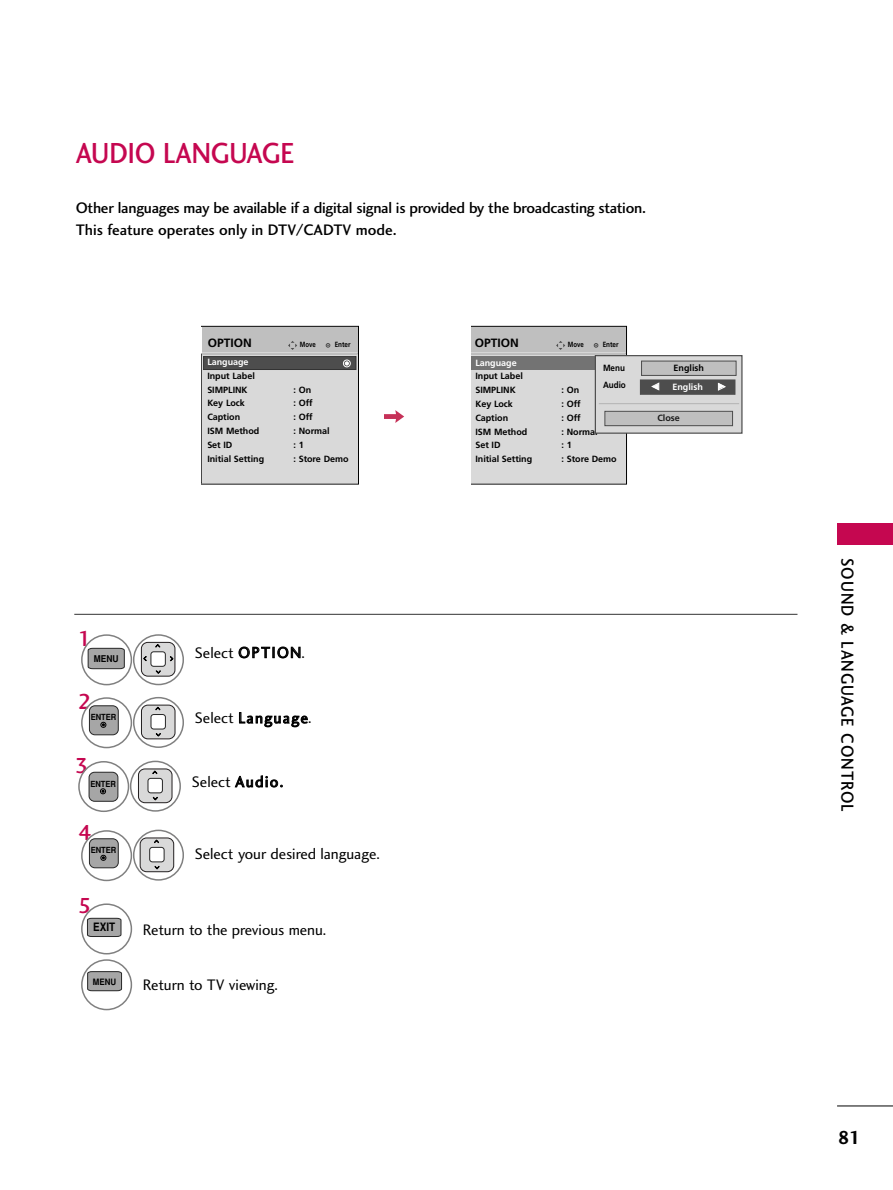
<style>
.page{position:relative;width:893px;height:1190px;background:#fff}
.page>*{position:absolute;margin:0;border:0;box-sizing:border-box;transform-origin:0 0}
.t1{font:30px "Charlotte Sans Medium Plain";color:#c50750;scale:.9 1}
.t2{font:22.5px "Charlotte Sans Medium Plain";color:#c50750}
.t3{font:19.5px "Charlotte Sans Bold Plain";color:#000}
.t4{font:18px "Charlotte Sans Medium Plain";letter-spacing:.06em;color:#000;scale:.9 1}
.t5{font:15.75px/22.5px "Charlotte Sans Medium Plain";letter-spacing:-.02em;color:#000}
.t6{font:15.75px "Charlotte Sans Book Plain";letter-spacing:-.005em;color:#000}
.t7{font:15.75px "Charlotte Sans Book Plain";letter-spacing:.09em;color:#000}
.t8{font:15.75px "Charlotte Sans Book Plain";letter-spacing:.045em;color:#000}
.t9{font:700 12px "Frutiger";color:#000}
.t10{font:700 11.55px "Helvetica";color:#000;scale:.85 1}
.t11{font:700 9.3px "Helvetica";color:#000;scale:.9 1}
.t12{font:700 9px/13.8px "Frutiger";letter-spacing:-.005em;color:#000}
.t13{font:700 9px "Frutiger";letter-spacing:-.005em;color:#fff}
.t14{font:700 9px "Frutiger";letter-spacing:-.005em;color:#000;scale:.9 1}
.t15{font:700 9px "Frutiger";color:#1a1a1a}
.t16{font:700 8.7px "Helvetica";color:#000;scale:.9 1}
.t17{font:700 8.4px "Helvetica";color:#000;scale:.9 1}
.t18{font:700 7.5px "Frutiger";color:#000;scale:.85 1}
.t19{font:700 7.5px "Frutiger";color:#000;scale:.8 1}
.t20{font:7.5px "FZDING33";color:#fff}
</style>
<div class="page">
<div style="left:837px;top:523px;width:55px;height:21px;background:#c50750"></div>
<hr style="left:837px;top:1105px;width:55px;height:1px;background:#000">
<hr style="left:74px;top:614px;width:723px;height:1px;background:#333">
<svg style="left:88px;top:648px;width:36px;height:21px"></svg>
<div style="left:81px;top:634px;width:51px;height:51px;border:2px solid #808080;border-radius:50%"></div>
<svg style="left:134px;top:635px;width:48px;height:48px"></svg>
<div style="left:141px;top:642px;width:34px;height:34px;background:#d9d9d9;border:1px solid #231f20;border-radius:6px"></div>
<div style="left:151px;top:651px;width:14px;height:15px;background:#fff;border:1px solid #262626;border-radius:3px"></div>
<svg style="left:143px;top:656px;width:4px;height:5px"></svg>
<svg style="left:170px;top:656px;width:3px;height:5px"></svg>
<svg style="left:155px;top:644px;width:5px;height:3px"></svg>
<svg style="left:156px;top:670px;width:5px;height:4px"></svg>
<div style="left:133px;top:634px;width:51px;height:51px;border:2px solid #808080;border-radius:50%"></div>
<div style="left:89px;top:705px;width:30px;height:30px;background:#a6a6a6;border:1px solid #262626;border-radius:5px"></div>
<svg style="left:101px;top:722px;width:5px;height:5px"></svg>
<div style="left:81px;top:697px;width:51px;height:51px;border:2px solid #808080;border-radius:50%"></div>
<svg style="left:134px;top:698px;width:48px;height:48px"></svg>
<div style="left:141px;top:705px;width:34px;height:34px;background:#d9d9d9;border:1px solid #231f20;border-radius:6px"></div>
<div style="left:151px;top:714px;width:14px;height:15px;background:#fff;border:1px solid #262626;border-radius:3px"></div>
<svg style="left:155px;top:706px;width:5px;height:4px"></svg>
<svg style="left:156px;top:733px;width:5px;height:3px"></svg>
<div style="left:133px;top:697px;width:51px;height:51px;border:2px solid #808080;border-radius:50%"></div>
<div style="left:89px;top:838px;width:30px;height:30px;background:#a6a6a6;border:1px solid #262626;border-radius:5px"></div>
<svg style="left:101px;top:855px;width:5px;height:5px"></svg>
<div style="left:81px;top:830px;width:51px;height:51px;border:2px solid #808080;border-radius:50%"></div>
<svg style="left:134px;top:831px;width:48px;height:48px"></svg>
<div style="left:140px;top:837px;width:34px;height:35px;background:#d9d9d9;border:1px solid #231f20;border-radius:6px"></div>
<div style="left:149px;top:847px;width:15px;height:15px;background:#fff;border:1px solid #262626;border-radius:3px"></div>
<svg style="left:154px;top:839px;width:5px;height:4px"></svg>
<svg style="left:154px;top:865px;width:6px;height:4px"></svg>
<div style="left:133px;top:829px;width:51px;height:51px;border:2px solid #808080;border-radius:50%"></div>
<svg style="left:87px;top:918px;width:34px;height:18px"></svg>
<div style="left:81px;top:903px;width:51px;height:51px;border:2px solid #808080;border-radius:50%"></div>
<svg style="left:87px;top:971px;width:35px;height:20px"></svg>
<div style="left:81px;top:959px;width:51px;height:51px;border:2px solid #808080;border-radius:50%"></div>
<svg style="left:385px;top:410px;width:19px;height:13px"></svg>
<svg style="left:202px;top:326px;width:157px;height:158px;background:#c5c5c5"></svg>
<div style="left:343px;top:359px;width:8px;height:8px;border:1px solid #fff;border-radius:50%"></div>
<svg style="left:471px;top:326px;width:155px;height:158px;background:#cacaca"></svg>
<div style="left:596px;top:356px;width:145px;height:76px;background:#d9d9d9"></div>
<div style="left:594px;top:355px;width:148px;height:79px;border:1px solid #4d4d4d"></div>
<div style="left:605px;top:411px;width:127px;height:14px;background:#bfbfbf"></div>
<div style="left:604px;top:411px;width:128px;height:15px;border:1px solid #4d4d4d"></div>
<hr style="left:598px;top:403px;width:141px;height:1px;background:#b3b3b3">
<div style="left:641px;top:361px;width:94px;height:14px;background:#bfbfbf"></div>
<div style="left:641px;top:361px;width:95px;height:14px;border:1px solid #4d4d4d"></div>
<div style="left:640px;top:380px;width:94px;height:14px;background:#4d4d4d"></div>
<div style="left:89px;top:772px;width:29px;height:29px;background:#a6a6a6;border:1px solid #262626;border-radius:5px"></div>
<svg style="left:100px;top:788px;width:6px;height:6px"></svg>
<div style="left:78px;top:761px;width:51px;height:51px;border:2px solid #808080;border-radius:50%"></div>
<svg style="left:131px;top:762px;width:48px;height:48px"></svg>
<div style="left:138px;top:768px;width:34px;height:35px;background:#d9d9d9;border:1px solid #231f20;border-radius:6px"></div>
<div style="left:148px;top:778px;width:14px;height:15px;background:#fff;border:1px solid #262626;border-radius:3px"></div>
<svg style="left:152px;top:770px;width:5px;height:4px"></svg>
<svg style="left:153px;top:796px;width:5px;height:4px"></svg>
<div style="left:130px;top:760px;width:51px;height:51px;border:2px solid #808080;border-radius:50%"></div>
<h1 class="t1" style="left:76px;top:142px;width:244px">AUDIO LANGUAGE</h1>
<h3 class="t5" style="left:76px;top:198px;width:571px">Other languages may be available if a digital signal is provided by the broadcasting station.<br>This feature operates only in DTV/CADTV mode.</h3>
<h3 class="t9" style="left:208px;top:338px;width:46px">OPTION</h3>
<p class="t19" style="left:300px;top:342px;width:22px">Move</p>
<p class="t18" style="left:334px;top:342px;width:20px">Enter</p>
<p class="t13" style="left:207px;top:358px;width:43px">Language</p>
<p class="t12" style="left:207px;top:369px;width:49px">Input Label<br>SIMPLINK</p>
<p class="t12" style="left:293px;top:383px;width:19px">: On</p>
<h2 class="t2" style="left:78px;top:630px;width:15px">1</h2>
<p class="t11" style="left:94px;top:655px;width:29px">MENU</p>
<h2 class="t2" style="left:78px;top:693px;width:15px">2</h2>
<p class="t17" style="left:91px;top:714px;width:30px">ENTER</p>
<h2 class="t2" style="left:75px;top:757px;width:15px">3</h2>
<p class="t17" style="left:90px;top:780px;width:30px">ENTER</p>
<h2 class="t2" style="left:78px;top:824px;width:15px">4</h2>
<p class="t17" style="left:91px;top:847px;width:30px">ENTER</p>
<h2 class="t2" style="left:78px;top:897px;width:15px">5</h2>
<p class="t12" style="left:207px;top:397px;width:39px">Key Lock</p>
<p class="t12" style="left:293px;top:397px;width:21px">: Off</p>
<p class="t12" style="left:207px;top:411px;width:34px">Caption</p>
<p class="t12" style="left:293px;top:411px;width:21px">: Off</p>
<p class="t12" style="left:207px;top:425px;width:53px">ISM Method</p>
<p class="t12" style="left:293px;top:425px;width:38px">: Normal</p>
<p class="t12" style="left:207px;top:438px;width:27px">Set ID</p>
<p class="t12" style="left:293px;top:438px;width:12px">: 1</p>
<p class="t12" style="left:207px;top:452px;width:58px">Initial Setting</p>
<p class="t12" style="left:293px;top:452px;width:57px">: Store Demo</p>
<h3 class="t8" style="left:195px;top:646px;width:111px">Select OPTION.</h3>
<h3 class="t7" style="left:195px;top:712px;width:118px">Select Language.</h3>
<h3 class="t6" style="left:192px;top:776px;width:93px">Select Audio.</h3>
<h3 class="t6" style="left:195px;top:848px;width:187px">Select your desired language.</h3>
<p class="t10" style="left:93px;top:922px;width:27px">EXIT</p>
<h3 class="t6" style="left:143px;top:923px;width:185px">Return to the previous menu.</h3>
<p class="t16" style="left:93px;top:978px;width:27px">MENU</p>
<h3 class="t6" style="left:143px;top:979px;width:137px">Return to TV viewing.</h3>
<h3 class="t9" style="left:475px;top:338px;width:46px">OPTION</h3>
<p class="t19" style="left:568px;top:342px;width:22px">Move</p>
<p class="t18" style="left:602px;top:342px;width:20px">Enter</p>
<p class="t13" style="left:475px;top:359px;width:43px">Language</p>
<p class="t12" style="left:475px;top:370px;width:49px">Input Label<br>SIMPLINK</p>
<p class="t14" style="left:603px;top:364px;width:26px">Menu</p>
<p class="t12" style="left:673px;top:361px;width:32px">English</p>
<p class="t14" style="left:603px;top:381px;width:27px">Audio</p>
<p class="t13" style="left:672px;top:383px;width:32px">English</p>
<p class="t20" style="left:658px;top:383px;width:9px;rotate:90deg">E</p>
<p class="t20" style="left:718px;top:390px;width:9px;rotate:-90deg">E</p>
<p class="t12" style="left:561px;top:384px;width:19px">: On</p>
<p class="t12" style="left:475px;top:397px;width:39px">Key Lock</p>
<p class="t12" style="left:561px;top:397px;width:21px">: Off</p>
<p class="t12" style="left:475px;top:411px;width:34px">Caption</p>
<p class="t12" style="left:561px;top:411px;width:21px">: Off</p>
<p class="t12" style="left:475px;top:425px;width:53px">ISM Method</p>
<p class="t12" style="left:561px;top:425px;width:38px">: Normal</p>
<p class="t12" style="left:475px;top:439px;width:27px">Set ID</p>
<p class="t12" style="left:561px;top:439px;width:12px">: 1</p>
<p class="t12" style="left:475px;top:453px;width:58px">Initial Setting</p>
<p class="t12" style="left:561px;top:453px;width:57px">: Store Demo</p>
<p class="t15" style="left:657px;top:414px;width:24px">Close</p>
<h3 class="t4" style="left:854px;top:557px;width:283px;rotate:90deg">SOUND &amp; LANGUAGE CONTROL</h3>
<h3 class="t3" style="left:837px;top:1129px;width:25px">81</h3>
</div>
